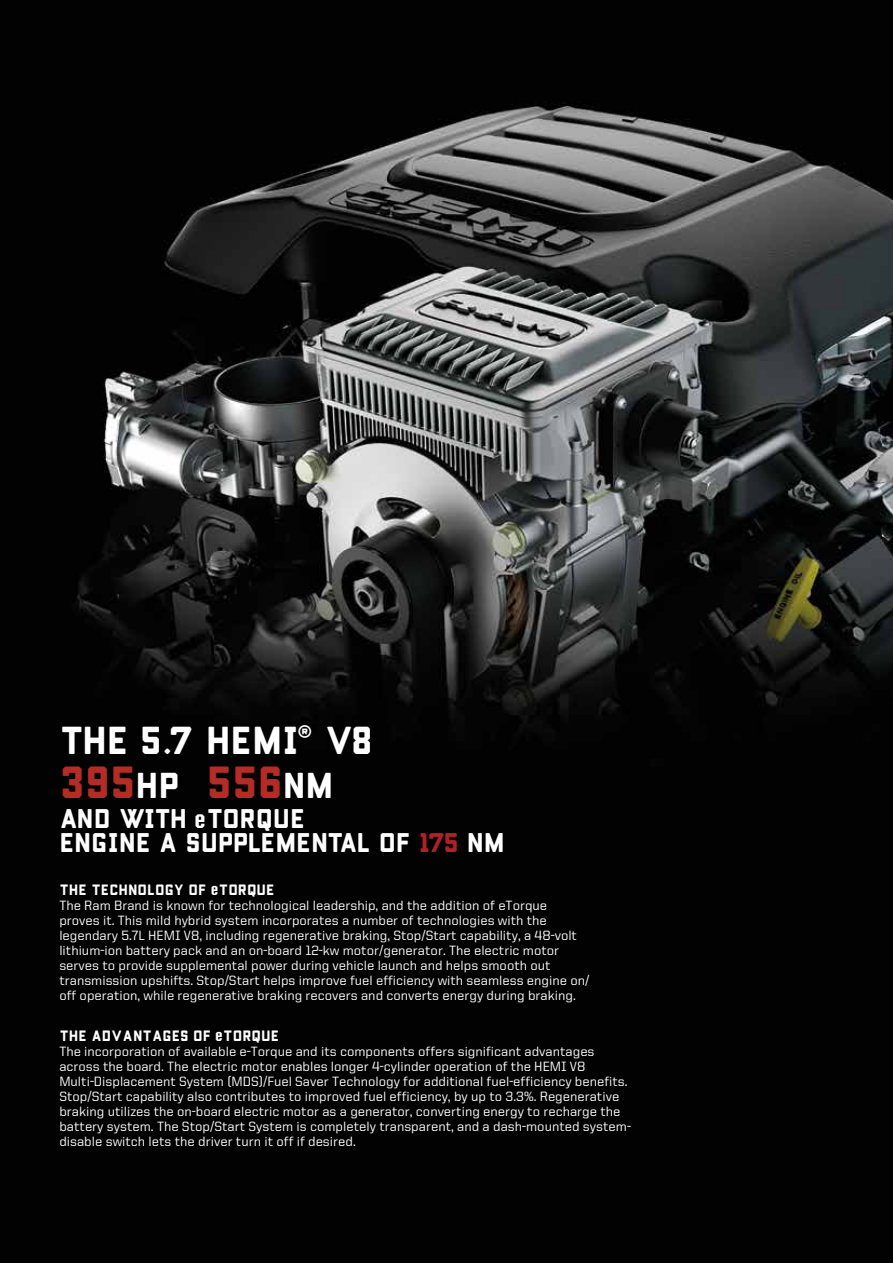
<style>
.page{position:relative;width:893px;height:1263px;background:#fff}
.page>*{position:absolute;margin:0;border:0;box-sizing:border-box;transform-origin:0 0}
.t1{font:45px "Conifer Solid";letter-spacing:-.005em;color:#b52b25}
.t2{font:39px "Conifer Solid";letter-spacing:-.005em;color:#fff}
.t3{font:27px/24px "Conifer Solid";letter-spacing:-.005em;color:#fff}
.t4{font:15px "Conifer Solid";color:#fff}
.t5{font:500 13.5px/15px "United Sans Reg";color:#fff}
.s1{font-size:36px;color:#fff}
.s2{font-family:"United Sans Cond";font-weight:800}
.s3{color:#b12029}
.s4{font-family:"United Sans Cond";font-weight:800;font-size:18px}
</style>
<div class="page">
<img style="left:0;top:0;width:893px;height:1263px">
<h2 class="t2" style="left:59px;top:713px;width:315px">THE 5.7 HEMI<sup>®</sup> V8</h2>
<h1 class="t1" style="left:59px;top:750px;width:276px">395<span class="s1">HP</span> 556<span class="s1">NM</span></h1>
<h3 class="t3" style="left:59px;top:806px;width:447px">AND WITH <span class="s2">e</span>TORQUE<br>ENGINE A SUPPLEMENTAL OF <span class="s3">175</span> NM</h3>
<p class="t4" style="left:59px;top:879px;width:217px">THE TECHNOLOGY OF <span class="s4">e</span>TORQUE</p>
<p class="t5" style="left:59px;top:898px;width:531px">The Ram Brand is known for technological leadership, and the addition of eTorque proves it. This mild hybrid system incorporates a number of technologies with the legendary 5.7L HEMI V8, including regenerative braking, Stop/Start capability, a 48-volt lithium-ion battery pack and an on-board 12-kw motor/generator. The electric motor serves to provide supplemental power during vehicle launch and helps smooth out transmission upshifts. Stop/Start helps improve fuel efficiency with seamless engine on/ off operation, while regenerative braking recovers and converts energy during braking.</p>
<p class="t4" style="left:59px;top:1025px;width:221px">THE ADVANTAGES OF <span class="s4">e</span>TORQUE</p>
<p class="t5" style="left:59px;top:1043px;width:573px">The incorporation of available e-Torque and its components offers significant advantages across the board. The electric motor enables longer 4-cylinder operation of the HEMI V8<br>Multi-Displacement System (MDS)/Fuel Saver Technology for additional fuel-efficiency benefits.<br>Stop/Start capability also contributes to improved fuel efficiency, by up to 3.3%. Regenerative braking utilizes the on-board electric motor as a generator, converting energy to recharge the battery system. The Stop/Start System is completely transparent, and a dash-mounted system&shy;disable switch lets the driver turn it off if desired.</p>
</div>
